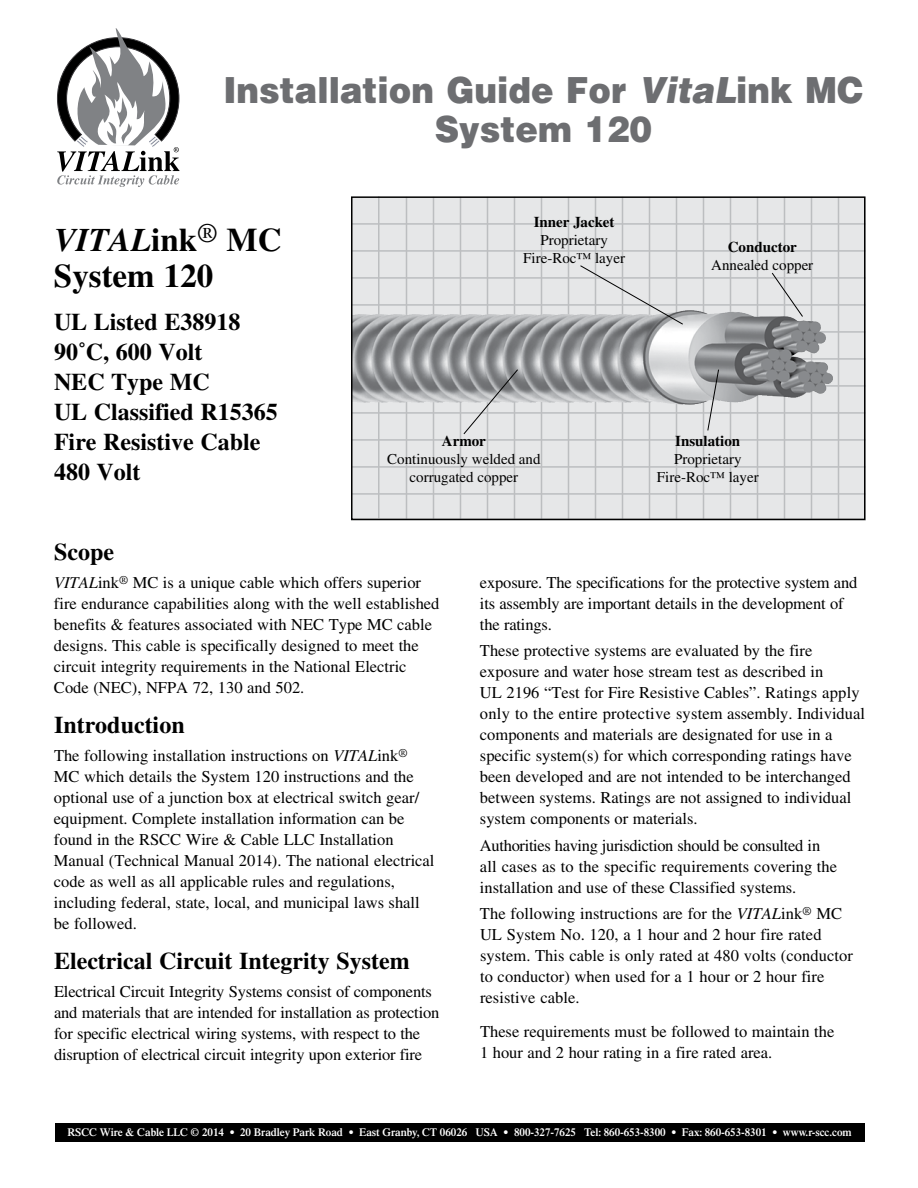
<style>
.page{position:relative;width:918px;height:1188px;background:#fff}
.page>*{position:absolute;margin:0;border:0;box-sizing:border-box;transform-origin:0 0}
.t1{font:900 36px/39px "Helvetica";color:#6d6e71;text-align:center;scale:.94 1}
.t2{font:700 33px/36px "Times";color:#000}
.t3{font:700 24px/30px "Times";color:#000}
.t4{font:16.5px/21px "Times";color:#000}
.t5{font:15px/18px "Times";color:#000;text-align:center}
.t6{font:700 15px "Times";color:#000}
.t7{font:600 11.25px "Times";letter-spacing:-.005em;color:#fff}
.s1{font-style:italic}
</style>
<div class="page">
<div style="left:55px;top:1123px;width:810px;height:18px;background:#000"></div>
<svg style="left:57px;top:29px;width:123px;height:158px"></svg>
<div style="left:351px;top:197px;width:515px;height:324px;background:#e6e7e8"></div>
<hr style="left:838px;top:197px;width:1px;height:322px;background:#bcbec0">
<hr style="left:811px;top:197px;width:1px;height:322px;background:#bcbec0">
<hr style="left:784px;top:197px;width:1px;height:322px;background:#bcbec0">
<hr style="left:757px;top:197px;width:1px;height:322px;background:#bcbec0">
<hr style="left:730px;top:197px;width:1px;height:322px;background:#bcbec0">
<hr style="left:703px;top:197px;width:1px;height:322px;background:#bcbec0">
<hr style="left:676px;top:197px;width:1px;height:322px;background:#bcbec0">
<hr style="left:649px;top:197px;width:1px;height:322px;background:#bcbec0">
<hr style="left:622px;top:197px;width:1px;height:322px;background:#bcbec0">
<hr style="left:595px;top:197px;width:1px;height:322px;background:#bcbec0">
<hr style="left:568px;top:197px;width:1px;height:322px;background:#bcbec0">
<hr style="left:541px;top:197px;width:1px;height:322px;background:#bcbec0">
<hr style="left:514px;top:197px;width:1px;height:322px;background:#bcbec0">
<hr style="left:487px;top:197px;width:1px;height:322px;background:#bcbec0">
<hr style="left:460px;top:197px;width:1px;height:322px;background:#bcbec0">
<hr style="left:433px;top:197px;width:1px;height:322px;background:#bcbec0">
<hr style="left:406px;top:197px;width:1px;height:322px;background:#bcbec0">
<hr style="left:351px;top:223px;width:515px;height:2px;background:#bcbec0">
<hr style="left:351px;top:250px;width:515px;height:2px;background:#bcbec0">
<hr style="left:352px;top:277px;width:514px;height:2px;background:#bcbec0">
<hr style="left:351px;top:304px;width:515px;height:2px;background:#bcbec0">
<hr style="left:351px;top:331px;width:515px;height:2px;background:#bcbec0">
<hr style="left:352px;top:358px;width:514px;height:2px;background:#bcbec0">
<hr style="left:352px;top:385px;width:514px;height:2px;background:#bcbec0">
<hr style="left:352px;top:412px;width:514px;height:2px;background:#bcbec0">
<hr style="left:351px;top:439px;width:515px;height:2px;background:#bcbec0">
<hr style="left:351px;top:466px;width:515px;height:2px;background:#bcbec0">
<hr style="left:351px;top:493px;width:515px;height:2px;background:#bcbec0">
<hr style="left:378px;top:196px;width:2px;height:322px;background:#bcbec0">
<img style="left:354px;top:310px;width:348px;height:95px">
<div style="left:351px;top:196px;width:515px;height:324px;border:2px solid #000"></div>
<svg style="left:771px;top:272px;width:33px;height:46px"></svg>
<svg style="left:707px;top:369px;width:12px;height:62px"></svg>
<svg style="left:579px;top:265px;width:105px;height:60px"></svg>
<svg style="left:463px;top:369px;width:56px;height:66px"></svg>
<h1 class="t1" style="left:223px;top:69px;width:682px">Installation Guide For <span class="s1">VitaL</span>ink MC<br>System 120</h1>
<h2 class="t2" style="left:54px;top:221px;width:229px"><span class="s1">VITAL</span>ink<sup>®</sup> MC<br>System 120</h2>
<h3 class="t3" style="left:54px;top:306px;width:225px">UL Listed E38918<br>90˚C, 600 Volt<br>NEC Type MC<br>UL Classified R15365<br>Fire Resistive Cable<br>480 Volt</h3>
<p class="t6" style="left:534px;top:213px;width:82px">Inner Jacket</p>
<p class="t5" style="left:523px;top:231px;width:103px">Proprietary<br>Fire-Roc™ layer</p>
<p class="t6" style="left:728px;top:238px;width:71px">Conductor</p>
<p class="t5" style="left:711px;top:256px;width:104px">Annealed copper</p>
<p class="t6" style="left:442px;top:432px;width:46px">Armor</p>
<p class="t5" style="left:387px;top:450px;width:155px">Continuously welded and corrugated copper</p>
<p class="t6" style="left:675px;top:432px;width:67px">Insulation</p>
<p class="t5" style="left:657px;top:450px;width:103px">Proprietary<br>Fire-Roc™ layer</p>
<h3 class="t3" style="left:54px;top:536px;width:61px">Scope</h3>
<p class="t4" style="left:54px;top:572px;width:387px"><span class="s1">VITAL</span>ink<sup>®</sup> MC is a unique cable which offers superior fire endurance capabilities along with the well established benefits &amp; features associated with NEC Type MC cable designs. This cable is specifically designed to meet the circuit integrity requirements in the National Electric Code (NEC), NFPA 72, 130 and 502.</p>
<h3 class="t3" style="left:54px;top:710px;width:132px">Introduction</h3>
<p class="t4" style="left:54px;top:745px;width:382px">The following installation instructions on <span class="s1">VITAL</span>ink<sup>® </sup>MC which details the System 120 instructions and the optional use of a junction box at electrical switch gear/ equipment. Complete installation information can be found in the RSCC Wire &amp; Cable LLC Installation Manual (Technical Manual 2014). The national electrical code as well as all applicable rules and regulations, including federal, state, local, and municipal laws shall be followed.</p>
<h3 class="t3" style="left:54px;top:946px;width:357px">Electrical Circuit Integrity System</h3>
<p class="t4" style="left:54px;top:981px;width:387px">Electrical Circuit Integrity Systems consist of components and materials that are intended for installation as protection for specific electrical wiring systems, with respect to the disruption of electrical circuit integrity upon exterior fire</p>
<p class="t4" style="left:480px;top:572px;width:379px">exposure. The specifications for the protective system and its assembly are important details in the development of the ratings.</p>
<p class="t4" style="left:480px;top:640px;width:387px">These protective systems are evaluated by the fire exposure and water hose stream test as described in<br>UL 2196 “Test for Fire Resistive Cables”. Ratings apply only to the entire protective system assembly. Individual components and materials are designated for use in a specific system(s) for which corresponding ratings have been developed and are not intended to be interchanged between systems. Ratings are not assigned to individual system components or materials.</p>
<p class="t4" style="left:480px;top:834px;width:359px">Authorities having jurisdiction should be consulted in all cases as to the specific requirements covering the installation and use of these Classified systems.</p>
<p class="t4" style="left:480px;top:903px;width:375px">The following instructions are for the <span class="s1">VITAL</span>ink<sup>®</sup> MC UL System No. 120, a 1 hour and 2 hour fire rated system. This cable is only rated at 480 volts (conductor to conductor) when used for a 1 hour or 2 hour fire resistive cable.</p>
<p class="t4" style="left:480px;top:1021px;width:356px">These requirements must be followed to maintain the<br>1 hour and 2 hour rating in a fire rated area.</p>
<p class="t7" style="left:67px;top:1126px;width:786px">RSCC Wire &amp; Cable LLC © 2014 • 20 Bradley Park Road • East Granby, CT 06026 USA • 800-327-7625 Tel: 860-653-8300 • Fax: 860-653-8301 • www.r-scc.com</p>
</div>
